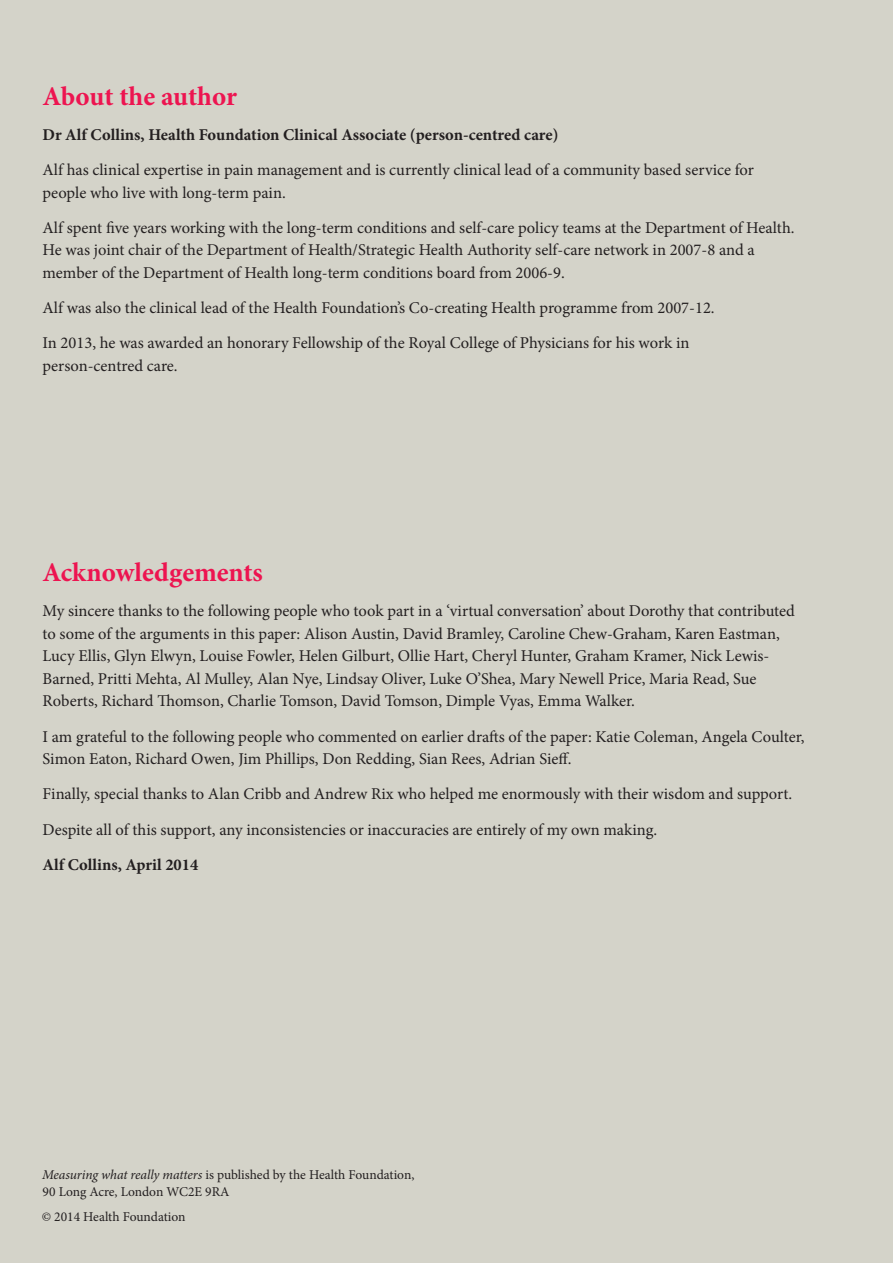
<style>
.page{position:relative;width:893px;height:1263px;background:#d4d3c9}
.page>*{position:absolute;margin:0;border:0;box-sizing:border-box;transform-origin:0 0}
.t1{font:700 27px "Minion Pro";color:#ed1450}
.t2{font:16.5px/22.5px "Minion Pro";color:#231f20}
.t3{font:700 16.5px "Minion Pro";color:#231f20}
.t4{font:13.5px/16.5px "Minion Pro";letter-spacing:-.005em;color:#231f20}
.s1{font-style:italic}
</style>
<div class="page">
<h2 class="t1" style="left:43px;top:77px;width:196px">About the author</h2>
<p class="t3" style="left:43px;top:123px;width:517px">Dr Alf Collins, Health Foundation Clinical Associate (person-centred care)</p>
<p class="t2" style="left:43px;top:159px;width:713px">Alf has clinical expertise in pain management and is currently clinical lead of a community based service for people who live with long-term pain.</p>
<p class="t2" style="left:43px;top:216px;width:754px">Alf spent five years working with the long-term conditions and self-care policy teams at the Department of Health.<br>He was joint chair of the Department of Health/Strategic Health Authority self-care network in 2007-8 and a member of the Department of Health long-term conditions board from 2006-9.</p>
<p class="t2" style="left:43px;top:297px;width:674px">Alf was also the clinical lead of the Health Foundation’s Co-creating Health programme from 2007-12.</p>
<p class="t2" style="left:43px;top:332px;width:648px">In 2013, he was awarded an honorary Fellowship of the Royal College of Physicians for his work in person-centred care.</p>
<h2 class="t1" style="left:43px;top:553px;width:222px">Acknowledgements</h2>
<p class="t2" style="left:43px;top:600px;width:754px">My sincere thanks to the following people who took part in a ‘virtual conversation’ about Dorothy that contributed to some of the arguments in this paper: Alison Austin, David Bramley, Caroline Chew-Graham, Karen Eastman, Lucy Ellis, Glyn Elwyn, Louise Fowler, Helen Gilburt, Ollie Hart, Cheryl Hunter, Graham Kramer, Nick Lewis-Barned, Pritti Mehta, Al Mulley, Alan Nye, Lindsay Oliver, Luke O’Shea, Mary Newell Price, Maria Read, Sue Roberts, Richard Thomson, Charlie Tomson, David Tomson, Dimple Vyas, Emma Walker.</p>
<p class="t2" style="left:43px;top:725px;width:764px">I am grateful to the following people who commented on earlier drafts of the paper: Katie Coleman, Angela Coulter,<br>Simon Eaton, Richard Owen, Jim Phillips, Don Redding, Sian Rees, Adrian Sieff.</p>
<p class="t2" style="left:43px;top:783px;width:751px">Finally, special thanks to Alan Cribb and Andrew Rix who helped me enormously with their wisdom and support.</p>
<p class="t2" style="left:43px;top:818px;width:616px">Despite all of this support, any inconsistencies or inaccuracies are entirely of my own making.</p>
<p class="t3" style="left:43px;top:853px;width:157px">Alf Collins, April 2014</p>
<p class="t4" style="left:42px;top:1166px;width:374px"><span class="s1">Measuring what really matters</span> is published by the Health Foundation,<br>90 Long Acre, London WC2E 9RA</p>
<p class="t4" style="left:42px;top:1208px;width:145px">© 2014 Health Foundation</p>
</div>
